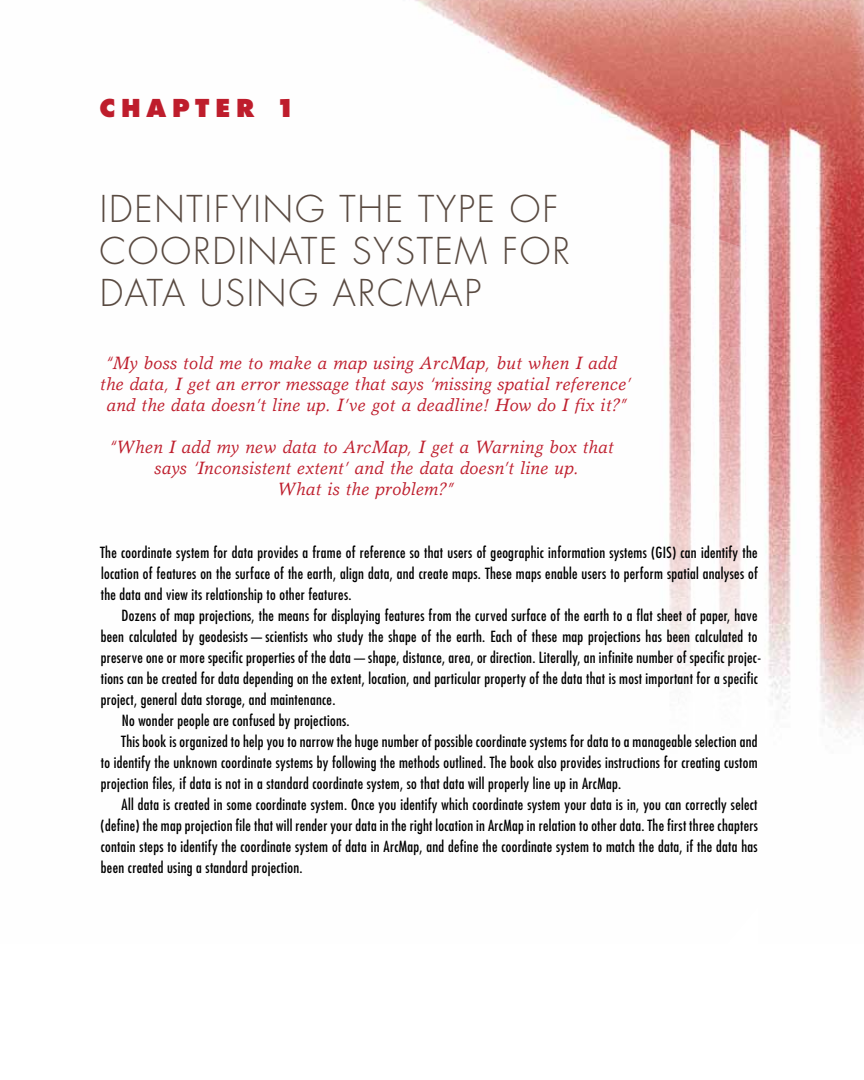
<style>
.page{position:relative;width:864px;height:1080px;background:#fff}
.page>*{position:absolute;margin:0;border:0;box-sizing:border-box;transform-origin:0 0}
.t1{font:300 36px/42px "Futura Std";letter-spacing:.05em;color:#594a41}
.t2{font:800 24px "Futura Std";letter-spacing:.24em;color:#be1d2c}
.t3{font:italic 18px/21px "Garth Graphic Std";letter-spacing:.015em;color:#be1d2c;text-align:center}
.t4{font:condensed 15px/21px "Futura Std";letter-spacing:.02em;color:#000;text-align:justify}
</style>
<div class="page">
<img style="left:414px;top:0;width:450px;height:738px">
<svg style="left:414px;top:222px;width:345px;height:516px"></svg>
<h2 class="t2" style="left:100px;top:93px;width:198px">CHAPTER 1</h2>
<h1 class="t1" style="left:100px;top:189px;width:472px">IDENTIFYING THE TYPE OF<br>COORDINATE SYSTEM FOR<br>DATA USING ARCMAP</h1>
<p class="t3" style="left:100px;top:352px;width:533px">“My boss told me to make a map using ArcMap, but when I add the data, I get an error message that says ‘missing spatial reference’ and the data doesn’t line up. I’ve got a deadline! How do I fix it?”</p>
<p class="t3" style="left:109px;top:436px;width:506px">“When I add my new data to ArcMap, I get a Warning box that says ‘Inconsistent extent’ and the data doesn’t line up.<br>What is the problem?”</p>
<p class="t4" style="left:100px;top:542px;width:659px">The coordinate system for data provides a frame of reference so that users of geographic information systems (GIS) can identify the location of features on the surface of the earth, align data, and create maps. These maps enable users to perform spatial analyses of the data and view its relationship to other features.</p>
<p class="t4" style="left:122px;top:605px;width:637px">Dozens of map projections, the means for displaying features from the curved surface of the earth to a flat sheet of paper, have</p>
<p class="t4" style="left:101px;top:626px;width:658px">been calculated by geodesists—scientists who study the shape of the earth. Each of these map projections has been calculated to</p>
<p class="t4" style="left:101px;top:647px;width:662px">preserve one or more specific properties of the data—shape, distance, area, or direction. Literally, an infinite number of specific projec-</p>
<p class="t4" style="left:101px;top:668px;width:659px">tions can be created for data depending on the extent, location, and particular property of the data that is most important for a specific</p>
<p class="t4" style="left:101px;top:689px;width:236px">project, general data storage, and maintenance.</p>
<p class="t4" style="left:122px;top:710px;width:230px">No wonder people are confused by projections.</p>
<p class="t4" style="left:121px;top:731px;width:638px">This book is organized to help you to narrow the huge number of possible coordinate systems for data to a manageable selection and</p>
<p class="t4" style="left:101px;top:752px;width:658px">to identify the unknown coordinate systems by following the methods outlined. The book also provides instructions for creating custom</p>
<p class="t4" style="left:101px;top:773px;width:522px">projection files, if data is not in a standard coordinate system, so that data will properly line up in ArcMap.</p>
<p class="t4" style="left:122px;top:794px;width:638px">All data is created in some coordinate system. Once you identify which coordinate system your data is in, you can correctly select</p>
<p class="t4" style="left:101px;top:815px;width:659px">(define) the map projection file that will render your data in the right location in ArcMap in relation to other data. The first three chapters</p>
<p class="t4" style="left:101px;top:836px;width:658px">contain steps to identify the coordinate system of data in ArcMap, and define the coordinate system to match the data, if the data has</p>
<p class="t4" style="left:101px;top:857px;width:203px">been created using a standard projection.</p>
</div>
